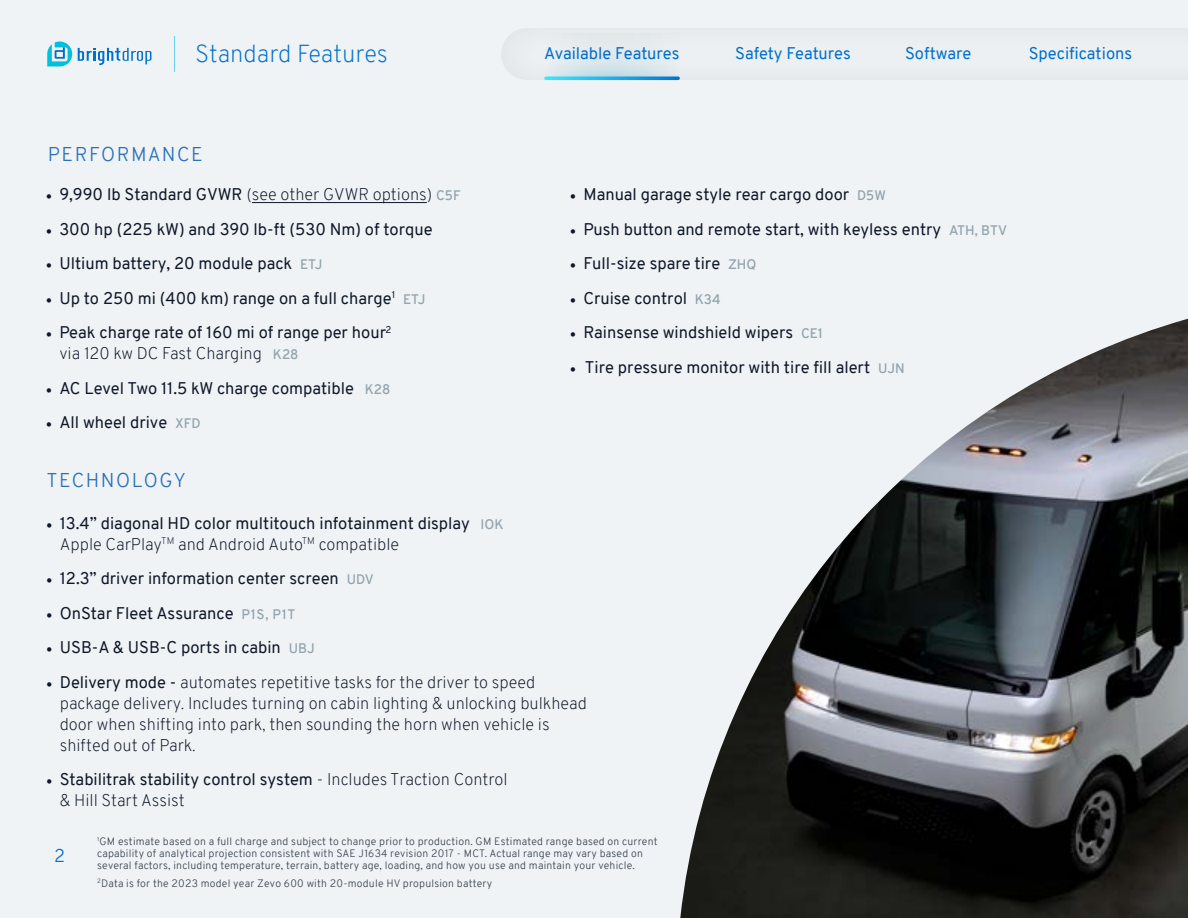
<style>
.page{position:relative;width:1188px;height:918px;background:#eff3f5}
.page>*{position:absolute;margin:0;border:0;box-sizing:border-box;transform-origin:0 0}
.t1{font:200 24px "Overpass";color:#0070ce}
.t2{font:300 19.5px "Overpass";letter-spacing:.08em;color:#2a71b9}
.t3{font:300 18px "Overpass";color:#0171ce}
.t4{font:16.5px/21px "Overpass";color:#0f1829}
.t5{font:200 16.5px/21px "Overpass";color:#0f1829}
.t6{font:16.5px "Overpass";color:#0070ce}
.t7{font:300 10.5px/12px "Overpass";letter-spacing:.02em;color:#0f1929}
.s1{font-family:"Minion Pro";font-weight:400}
.s2{font-weight:400}
.s3{font-weight:600;font-size:13.5px;color:#93a4ae}
.s4{font-family:"Minion Pro"}
.s5{font-weight:200}
</style>
<div class="page">
<svg style="left:78px;top:48px;width:73px;height:17px"></svg>
<svg style="left:47px;top:42px;width:25px;height:24px"></svg>
<div style="left:488px;top:18px;width:700px;height:63px;background:#ebeff1"></div>
<svg style="left:550px;top:54px;width:125px;height:22px"></svg>
<hr style="left:252px;top:202px;width:175px;height:1px;background:#0f1829">
<img style="left:680px;top:319px;width:508px;height:599px">
<hr style="left:174px;top:37px;width:1px;height:35px;background:#6ccde8">
<svg style="left:544px;top:76px;width:136px;height:4px"></svg>
<h1 class="t1" style="left:195px;top:36px;width:194px">Standard Features</h1>
<p class="t2" style="left:48px;top:140px;width:157px">PERFORMANCE</p>
<p class="t5" style="left:46px;top:184px;width:416px"><span class="s1">•</span> <span class="s2">9,990 lb Standard GVWR</span> (see other GVWR options) <span class="s3">C5F</span></p>
<p class="t4" style="left:46px;top:219px;width:388px"><span class="s4">•</span> 300 hp (225 kW) and 390 lb-ft (530 Nm) of torque</p>
<p class="t4" style="left:46px;top:253px;width:278px"><span class="s4">•</span> Ultium battery, 20 module pack <span class="s3">ETJ</span></p>
<p class="t4" style="left:46px;top:288px;width:381px"><span class="s4">•</span> Up to 250 mi (400 km) range on a full charge<sup>1</sup> <span class="s3">ETJ</span></p>
<p class="t4" style="left:59px;top:322px;width:334px;text-indent:-13px"><span class="s4">•</span> Peak charge rate of 160 mi of range per hour<sup>2 </sup><span class="s5">via 120 kw DC Fast Charging</span> <span class="s3">K28</span></p>
<p class="t4" style="left:46px;top:378px;width:346px"><span class="s4">•</span> AC Level Two 11.5 kW charge compatible <span class="s3">K28</span></p>
<p class="t4" style="left:46px;top:412px;width:156px"><span class="s4">•</span> All wheel drive <span class="s3">XFD</span></p>
<p class="t6" style="left:544px;top:42px;width:137px">Available Features</p>
<p class="t6" style="left:735px;top:42px;width:117px">Safety Features</p>
<p class="t6" style="left:905px;top:42px;width:68px">Software</p>
<p class="t6" style="left:1029px;top:42px;width:105px">Specifications</p>
<p class="t4" style="left:570px;top:184px;width:317px"><span class="s4">•</span> Manual garage style rear cargo door <span class="s3">D5W</span></p>
<p class="t4" style="left:570px;top:219px;width:439px"><span class="s4">•</span> Push button and remote start, with keyless entry <span class="s3">ATH, BTV</span></p>
<p class="t4" style="left:570px;top:253px;width:188px"><span class="s4">•</span> Full-size spare tire <span class="s3">ZHQ</span></p>
<p class="t4" style="left:570px;top:288px;width:152px"><span class="s4">•</span> Cruise control <span class="s3">K34</span></p>
<p class="t4" style="left:570px;top:322px;width:255px"><span class="s4">•</span> Rainsense windshield wipers <span class="s3">CE1</span></p>
<p class="t4" style="left:570px;top:357px;width:336px"><span class="s4">•</span> Tire pressure monitor with tire fill alert <span class="s3">UJN</span></p>
<p class="t2" style="left:46px;top:467px;width:141px">TECHNOLOGY</p>
<p class="t4" style="left:60px;top:513px;width:445px;text-indent:-13px"><span class="s4">•</span> 13.4” diagonal HD color multitouch infotainment display <span class="s3">IOK<br></span><span class="s5">Apple CarPlay</span><sup>TM</sup> <span class="s5">and Android Auto</span><sup>TM</sup> <span class="s5">compatible</span></p>
<p class="t4" style="left:46px;top:568px;width:329px"><span class="s4">•</span> 12.3” driver information center screen <span class="s3">UDV</span></p>
<p class="t4" style="left:46px;top:603px;width:251px"><span class="s4">•</span> OnStar Fleet Assurance <span class="s3">P1S, P1T</span></p>
<p class="t4" style="left:46px;top:637px;width:270px"><span class="s4">•</span> USB-A &amp; USB-C ports in cabin <span class="s3">UBJ</span></p>
<p class="t5" style="left:60px;top:672px;width:529px;text-indent:-13px"><span class="s1">•</span> <span class="s2">Delivery mode -</span> automates repetitive tasks for the driver to speed package delivery. Includes turning on cabin lighting &amp; unlocking bulkhead door when shifting into park, then sounding the horn when vehicle is shifted out of Park.</p>
<p class="t5" style="left:60px;top:769px;width:450px;text-indent:-13px"><span class="s1">•</span> <span class="s2">Stabilitrak stability control system</span> - Includes Traction Control &amp; Hill Start Assist</p>
<p class="t3" style="left:54px;top:843px;width:12px">2</p>
<p class="t7" style="left:97px;top:835px;width:562px"><sup>1</sup>GM estimate based on a full charge and subject to change prior to production. GM Estimated range based on current capability of analytical projection consistent with SAE J1634 revision 2017 - MCT. Actual range may vary based on several factors, including temperature, terrain, battery age, loading, and how you use and maintain your vehicle.</p>
<p class="t7" style="left:97px;top:877px;width:397px"><sup>2</sup>Data is for the 2023 model year Zevo 600 with 20-module HV propulsion battery</p>
</div>
